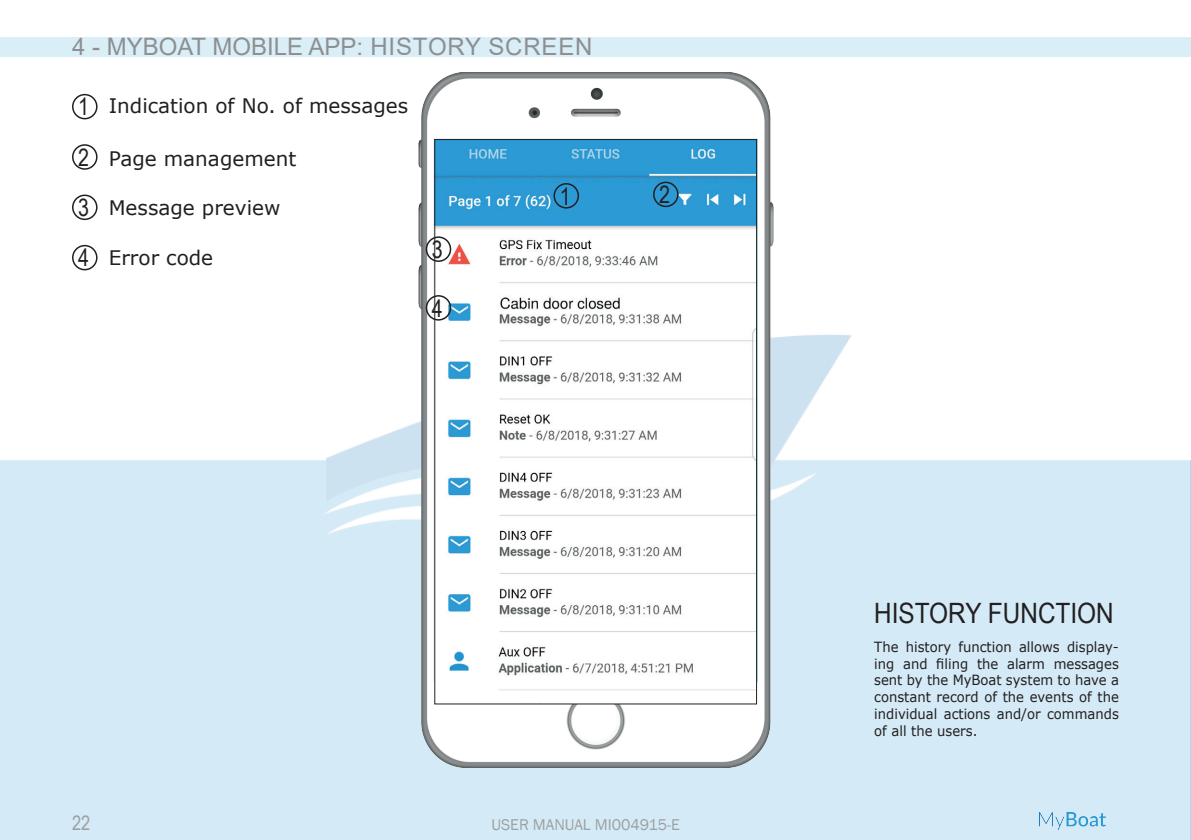
<style>
.page{position:relative;width:1191px;height:840px;background:#fff}
.page>*{position:absolute;margin:0;border:0;box-sizing:border-box;transform-origin:0 0}
.t1{font:28px "Arial Narrow";color:#231f20;scale:1.06 1}
.t2{font:24px "Arial";color:#8d9091}
.t3{font:24px/50.2px "Arial Narrow";color:#231f20;text-align:justify}
.t4{font:20px "Verdana";color:#231f20}
.t5{font:20px "Arial Narrow";color:#9ca1a2}
.t6{font:16px "Franklin Gothic";color:#9ca1a2}
.t7{font:14px/16.8px "Verdana";color:#231f20;text-align:justify;scale:.94 1}
.s1{font-family:"Arial Narrow";font-size:24px}
</style>
<div class="page">
<img style="left:0;top:37px;width:1191px;height:802px">
<img style="left:1039px;top:812px;width:66px;height:17px">
<img style="left:416px;top:72px;width:359px;height:695px">
<img style="left:436px;top:141px;width:319px;height:561px">
<div style="left:0;top:37px;width:1190px;height:20px;background:#daeef8"></div>
<div style="left:72px;top:94px;width:26px;height:25px;border:2px solid #231f20;border-radius:50%"></div>
<div style="left:72px;top:144px;width:26px;height:26px;border:2px solid #231f20;border-radius:50%"></div>
<div style="left:72px;top:194px;width:26px;height:26px;border:2px solid #231f20;border-radius:50%"></div>
<div style="left:553px;top:183px;width:26px;height:25px;border:2px solid #231f20;border-radius:50%"></div>
<div style="left:653px;top:181px;width:25px;height:26px;border:2px solid #231f20;border-radius:50%"></div>
<div style="left:426px;top:236px;width:25px;height:26px;border:2px solid #231f20;border-radius:50%"></div>
<div style="left:426px;top:295px;width:25px;height:25px;border:2px solid #231f20;border-radius:50%"></div>
<div style="left:72px;top:245px;width:26px;height:25px;border:2px solid #231f20;border-radius:50%"></div>
<h2 class="t2" style="left:72px;top:30px;width:522px">4 - MYBOAT MOBILE APP: HISTORY SCREEN</h2>
<h2 class="t3" style="left:78px;top:81px;width:12px">1<br>2<br>3</h2>
<h3 class="t4" style="left:109px;top:92px;width:301px">Indication of No. of messages</h3>
<h3 class="t4" style="left:109px;top:145px;width:189px">Page management</h3>
<h3 class="t4" style="left:109px;top:194px;width:173px">Message preview</h3>
<h3 class="t4" style="left:78px;top:244px;width:136px"><span class="s1">4</span> Error code</h3>
<h2 class="t3" style="left:432px;top:223px;width:12px">3</h2>
<h2 class="t3" style="left:432px;top:282px;width:12px">4</h2>
<h2 class="t3" style="left:560px;top:170px;width:12px">1</h2>
<h2 class="t3" style="left:659px;top:168px;width:12px">2</h2>
<h3 class="t5" style="left:72px;top:807px;width:20px">22</h3>
<p class="t6" style="left:491px;top:814px;width:190px">USER MANUAL MI004915-E</p>
<h1 class="t1" style="left:874px;top:592px;width:227px">HISTORY FUNCTION</h1>
<p class="t7" style="left:874px;top:637px;width:262px">The history function allows display&shy;ing and filing the alarm messages sent by the MyBoat system to have a constant record of the events of the individual actions and/or commands of all the users.</p>
</div>
